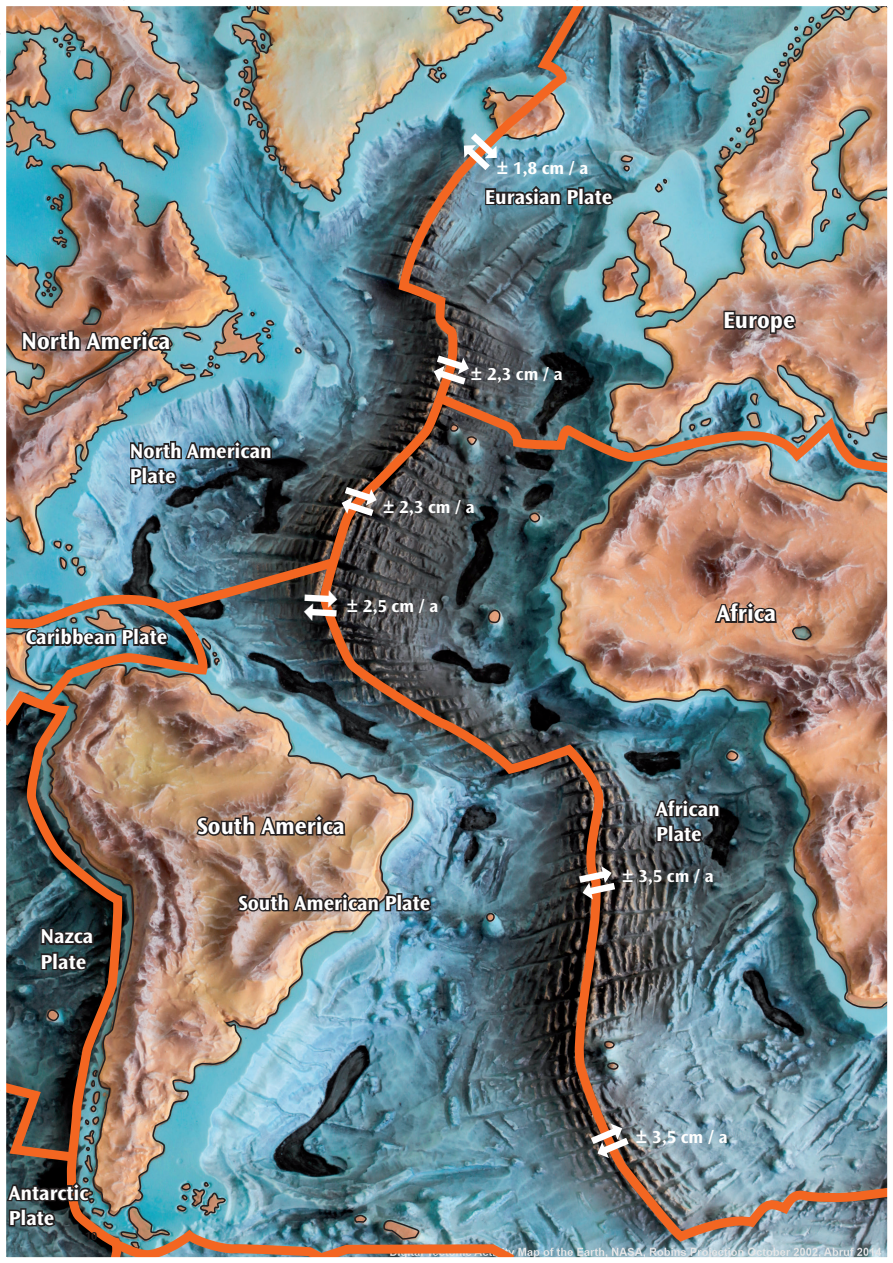
<style>
.page{position:relative;width:893px;height:1263px;background:#fff}
.page>*{position:absolute;margin:0;border:0;box-sizing:border-box;transform-origin:0 0}
.t1{font:700 24px "Ocean Sans Std";color:#fff}
.t2{font:700 21px/25.2px "Ocean Sans Std";color:#fff}
.t3{font:700 18px "Ocean Sans Std";color:#fff}
.t4{font:700 12px "Ocean Sans Std";color:#231f20}
</style>
<div class="page">
<img style="left:200px;top:7px;width:684px;height:1249px">
<img style="left:240px;top:7px;width:75px;height:195px">
<img style="left:7px;top:160px;width:233px;height:380px">
<img style="left:126px;top:717px;width:189px;height:352px">
<svg style="left:294px;top:347px;width:8px;height:7px"></svg>
<svg style="left:45px;top:193px;width:21px;height:19px"></svg>
<svg style="left:52px;top:229px;width:16px;height:20px"></svg>
<div style="left:45px;top:271px;width:7px;height:8px;border:2px solid #231f20;border-radius:50%"></div>
<svg style="left:41px;top:279px;width:16px;height:18px"></svg>
<img style="left:180px;top:311px;width:95px;height:67px">
<img style="left:233px;top:58px;width:44px;height:103px">
<svg style="left:232px;top:23px;width:34px;height:26px"></svg>
<svg style="left:245px;top:7px;width:25px;height:8px"></svg>
<img style="left:7px;top:7px;width:193px;height:164px">
<img style="left:315px;top:7px;width:571px;height:1240px">
<img style="left:7px;top:717px;width:119px;height:352px">
<img style="left:235px;top:890px;width:198px;height:29px">
<svg style="left:39px;top:925px;width:57px;height:47px;background:#232f31"></svg>
<svg style="left:129px;top:438px;width:144px;height:49px;background:#3a4e5b"></svg>
<svg style="left:652px;top:796px;width:69px;height:49px;background:#343d42"></svg>
<img style="left:7px;top:1069px;width:517px;height:187px">
<svg style="left:722px;top:309px;width:76px;height:28px;background:#675350"></svg>
<svg style="left:712px;top:599px;width:67px;height:31px;background:#8e6956"></svg>
<svg style="left:194px;top:812px;width:153px;height:31px;background:#7a6253"></svg>
<img style="left:7px;top:306px;width:166px;height:87px">
<div style="left:0;top:0;width:893px;height:1263px;border:6px solid #fff"></div>
<img style="left:884px;top:696px;width:9px;height:567px">
<svg style="left:339px;top:481px;width:40px;height:40px;background:#6f432d"></svg>
<img style="left:0;top:540px;width:340px;height:177px">
<svg style="left:578px;top:864px;width:38px;height:37px"></svg>
<svg style="left:589px;top:1120px;width:42px;height:41px;background:#6e4b3a"></svg>
<img style="left:430px;top:350px;width:463px;height:127px">
<img style="left:458px;top:86px;width:239px;height:233px">
<p class="t1" style="left:21px;top:328px;width:150px">North America</p>
<p class="t2" style="left:130px;top:438px;width:143px">North American<br>Plate</p>
<p class="t2" style="left:26px;top:625px;width:143px">Caribbean Plate</p>
<p class="t3" style="left:496px;top:158px;width:94px">± 1,8 cm / a</p>
<p class="t2" style="left:485px;top:184px;width:129px">Eurasian Plate</p>
<p class="t3" style="left:471px;top:364px;width:94px">± 2,3 cm / a</p>
<p class="t3" style="left:383px;top:497px;width:94px">± 2,3 cm / a</p>
<p class="t3" style="left:346px;top:596px;width:94px">± 2,5 cm / a</p>
<p class="t1" style="left:723px;top:307px;width:73px">Europe</p>
<p class="t1" style="left:717px;top:600px;width:61px">Africa</p>
<p class="t2" style="left:41px;top:924px;width:54px">Nazca<br>Plate</p>
<p class="t1" style="left:197px;top:813px;width:149px">South America</p>
<p class="t2" style="left:238px;top:890px;width:193px">South American Plate</p>
<p class="t2" style="left:656px;top:797px;width:65px">African<br>Plate</p>
<p class="t3" style="left:622px;top:866px;width:94px">± 3,5 cm / a</p>
<p class="t2" style="left:9px;top:1180px;width:81px">Antarctic<br>Plate</p>
<p class="t4" style="left:85px;top:1229px;width:14px">10</p>
<p class="t3" style="left:636px;top:1127px;width:94px">± 3,5 cm / a</p>
</div>
